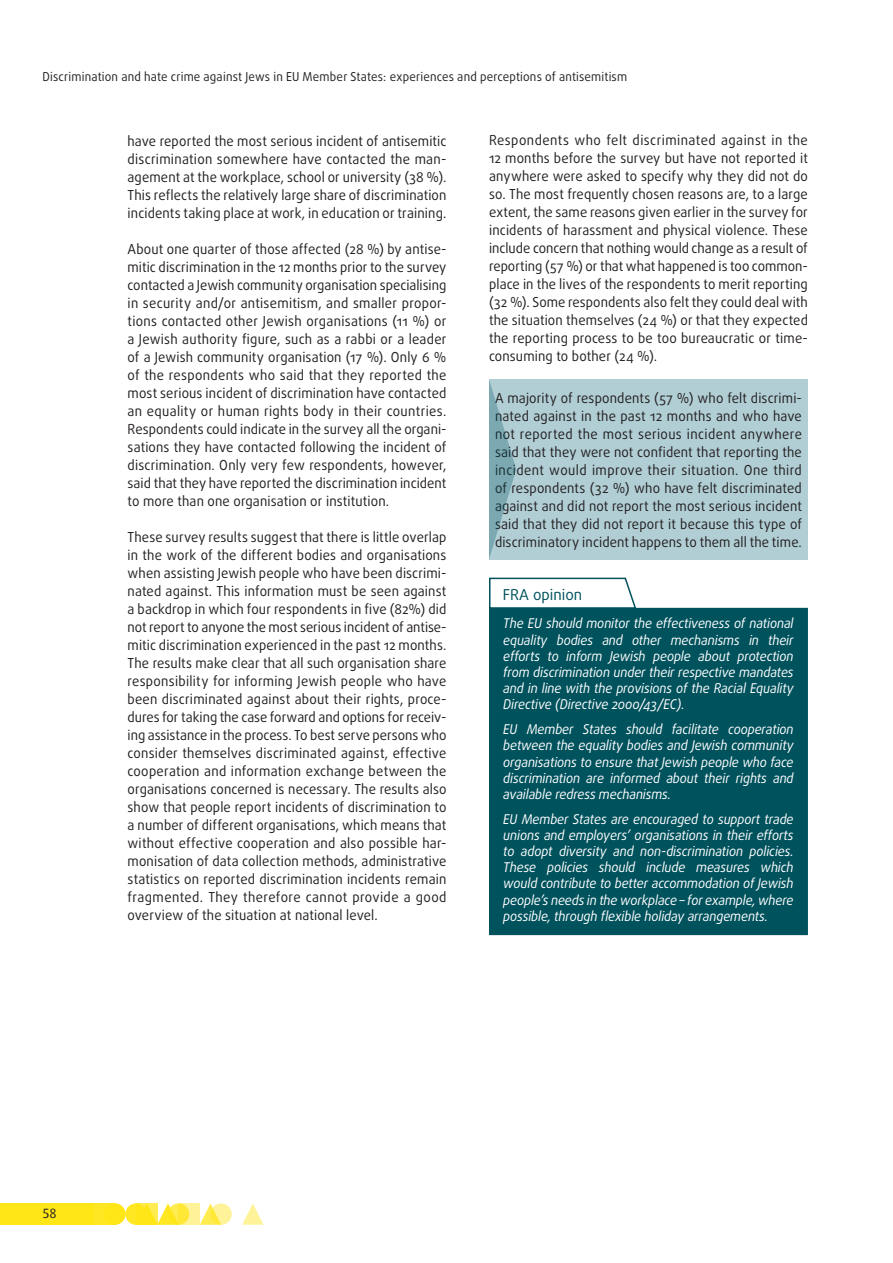
<style>
.page{position:relative;width:893px;height:1263px;background:#fff}
.page>*{position:absolute;margin:0;border:0;box-sizing:border-box;transform-origin:0 0}
.t1{font:15px "Daxline Pro";color:#00525d}
.t2{font:13.8px/18px "Daxline Pro";letter-spacing:.01em;color:#231f20;text-align:justify;scale:.95 1}
.t3{font:italic 13.5px/16.2px "Daxline Pro";letter-spacing:-.01em;color:#fff;text-align:justify;scale:.94 1}
.t4{font:13.5px "Dax";color:#231f20}
.t5{font:12.3px "Daxline Pro";letter-spacing:.015em;color:#231f20;scale:.95 1}
</style>
<div class="page">
<div style="left:0;top:1203px;width:94px;height:22px;background:#ffe616"></div>
<svg style="left:125px;top:1203px;width:22px;height:22px"></svg>
<div style="left:94px;top:1203px;width:21px;height:22px;background:#ffe724"></div>
<svg style="left:200px;top:1203px;width:18px;height:22px"></svg>
<svg style="left:242px;top:1203px;width:21px;height:22px"></svg>
<div style="left:104px;top:1203px;width:21px;height:22px;background:#ffe616;border-radius:50%"></div>
<svg style="left:157px;top:1203px;width:18px;height:22px"></svg>
<svg style="left:168px;top:1203px;width:21px;height:22px"></svg>
<svg style="left:210px;top:1203px;width:22px;height:22px"></svg>
<svg style="left:136px;top:1203px;width:21px;height:22px"></svg>
<svg style="left:179px;top:1203px;width:21px;height:22px"></svg>
<div style="left:489px;top:379px;width:319px;height:181px;background:#b1ced5"></div>
<div style="left:490px;top:608px;width:317px;height:326px;background:#00525d"></div>
<div style="left:489px;top:608px;width:319px;height:327px;border:2px solid #00525d"></div>
<svg style="left:489px;top:577px;width:148px;height:32px"></svg>
<svg style="left:489px;top:380px;width:27px;height:179px"></svg>
<p class="t5" style="left:43px;top:68px;width:617px">Discrimination and hate crime against Jews in EU Member States: experiences and perceptions of antisemitism</p>
<p class="t2" style="left:128px;top:132px;width:337px">have reported the most serious incident of antisemitic discrimination somewhere have contacted the man&shy;agement at the workplace, school or university (38 %).<br>This reflects the relatively large share of discrimination incidents taking place at work, in education or training.</p>
<p class="t2" style="left:128px;top:240px;width:337px">About one quarter of those affected (28 %) by antise&shy;mitic discrimination in the 12 months prior to the survey contacted a Jewish community organisation specialising in security and/or antisemitism, and smaller propor&shy;tions contacted other Jewish organisations (11 %) or a Jewish authority figure, such as a rabbi or a leader of a Jewish community organisation (17 %). Only 6 % of the respondents who said that they reported the most serious incident of discrimination have contacted an equality or human rights body in their countries.<br>Respondents could indicate in the survey all the organi&shy;sations they have contacted following the incident of discrimination. Only very few respondents, however, said that they have reported the discrimination incident to more than one organisation or institution.</p>
<p class="t2" style="left:128px;top:528px;width:337px">These survey results suggest that there is little overlap in the work of the different bodies and organisations when assisting Jewish people who have been discrimi&shy;nated against. This information must be seen against a backdrop in which four respondents in five (82%) did not report to anyone the most serious incident of antise&shy;mitic discrimination experienced in the past 12 months.<br>The results make clear that all such organisation share responsibility for informing Jewish people who have been discriminated against about their rights, proce&shy;dures for taking the case forward and options for receiv&shy;ing assistance in the process. To best serve persons who consider themselves discriminated against, effective cooperation and information exchange between the organisations concerned is necessary. The results also show that people report incidents of discrimination to a number of different organisations, which means that without effective cooperation and also possible har&shy;monisation of data collection methods, administrative statistics on reported discrimination incidents remain fragmented. They therefore cannot provide a good overview of the situation at national level.</p>
<p class="t2" style="left:489px;top:131px;width:337px">Respondents who felt discriminated against in the 12 months before the survey but have not reported it anywhere were asked to specify why they did not do so. The most frequently chosen reasons are, to a large extent, the same reasons given earlier in the survey for incidents of harassment and physical violence. These include concern that nothing would change as a result of reporting (57 %) or that what happened is too common&shy;place in the lives of the respondents to merit reporting (32 %). Some respondents also felt they could deal with the situation themselves (24 %) or that they expected the reporting process to be too bureaucratic or time&shy;consuming to bother (24 %).</p>
<p class="t2" style="left:495px;top:389px;width:325px">A majority of respondents (57 %) who felt discrimi&shy;nated against in the past 12 months and who have not reported the most serious incident anywhere said that they were not confident that reporting the incident would improve their situation. One third of respondents (32 %) who have felt discriminated against and did not report the most serious incident said that they did not report it because this type of discriminatory incident happens to them all the time.</p>
<p class="t1" style="left:503px;top:584px;width:81px">FRA opinion</p>
<p class="t3" style="left:503px;top:615px;width:310px">The EU should monitor the effectiveness of national equality bodies and other mechanisms in their efforts to inform Jewish people about protection from discrimination under their respective mandates and in line with the provisions of the Racial Equality Directive (Directive 2000/43/EC).</p>
<p class="t3" style="left:503px;top:721px;width:310px">EU Member States should facilitate cooperation between the equality bodies and Jewish community organisations to ensure that Jewish people who face discrimination are informed about their rights and available redress mechanisms.</p>
<p class="t3" style="left:503px;top:811px;width:310px">EU Member States are encouraged to support trade unions and employers’ organisations in their efforts to adopt diversity and non-discrimination policies.<br>These policies should include measures which would contribute to better accommodation of Jewish people’s needs in the workplace – for example, where possible, through flexible holiday arrangements.</p>
<p class="t4" style="left:43px;top:1206px;width:16px">58</p>
</div>
